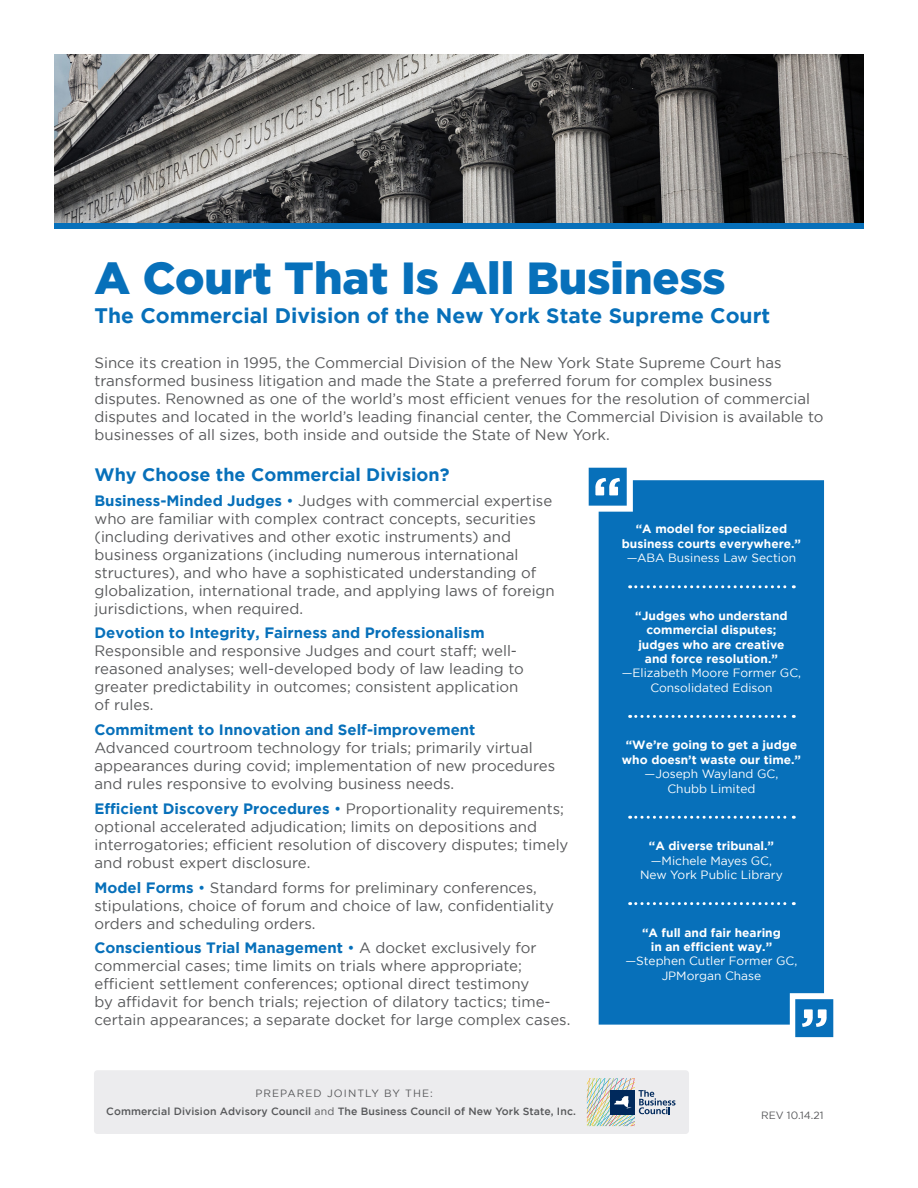
<style>
.page{position:relative;width:918px;height:1188px;background:#fff}
.page>*{position:absolute;margin:0;border:0;box-sizing:border-box;transform-origin:0 0}
.t1{font:900 45px "Gotham";color:#0770ba}
.t2{font:700 21px "Gotham";color:#0770ba}
.Subhead{font:700 18px "Gotham";color:#0770ba}
.Body{font:15px/18px "Gotham";color:#57585a}
.pull_quote{font:700 12px/14.4px "Gotham";color:#fff;text-align:center}
.pull_quote-2{font:12px "Gotham";color:#fff}
.Body-2{font:500 10.5px "Gotham";letter-spacing:.01em;color:#57585a}
.Body-3{font:10.5px "Gotham";letter-spacing:.1em;color:#57585a}
.s1{font-weight:700;color:#0770ba}
.s2{color:#0770ba}
.s3{font-weight:400}
</style>
<div class="page">
<svg style="left:54px;top:222px;width:810px;height:6px;background:#156caa"></svg>
<img style="left:54px;top:54px;width:810px;height:168px">
<div style="left:599px;top:480px;width:225px;height:545px;background:#0770ba"></div>
<svg style="left:795px;top:999px;width:38px;height:38px"></svg>
<svg style="left:589px;top:468px;width:38px;height:38px"></svg>
<svg style="left:630px;top:585px;width:164px;height:3px"></svg>
<svg style="left:630px;top:715px;width:164px;height:3px"></svg>
<svg style="left:630px;top:816px;width:164px;height:3px"></svg>
<svg style="left:630px;top:902px;width:164px;height:3px"></svg>
<div style="left:94px;top:1070px;width:595px;height:64px;background:#ececee;border-radius:4px"></div>
<img style="left:587px;top:1078px;width:89px;height:49px">
<p class="t1" style="left:94px;top:252px;width:633px">A Court That Is All Business</p>
<p class="t2" style="left:94px;top:303px;width:677px">The Commercial Division of the New York State Supreme Court</p>
<p class="Body" style="left:94px;top:354px;width:731px">Since its creation in 1995, the Commercial Division of the New York State Supreme Court has transformed business litigation and made the State a preferred forum for complex business disputes. Renowned as one of the world’s most efficient venues for the resolution of commercial disputes and located in the world’s leading financial center, the Commercial Division is available to businesses of all sizes, both inside and outside the State of New York.</p>
<p class="Subhead" style="left:94px;top:464px;width:356px">Why Choose the Commercial Division?</p>
<p class="Body" style="left:94px;top:491px;width:462px"><span class="s1">Business-Minded Judges</span> <span class="s2">•</span> Judges with commercial expertise who are familiar with complex contract concepts, securities (including derivatives and other exotic instruments) and business organizations (including numerous international structures), and who have a sophisticated understanding of globalization, international trade, and applying laws of foreign jurisdictions, when required.</p>
<p class="Body" style="left:94px;top:624px;width:431px"><span class="s1">Devotion to Integrity, Fairness and Professionalism </span>Responsible and responsive Judges and court staff; well&shy;reasoned analyses; well-developed body of law leading to greater predictability in outcomes; consistent application of rules.</p>
<p class="Body" style="left:94px;top:721px;width:462px"><span class="s1">Commitment to Innovation and Self-improvement<br></span>Advanced courtroom technology for trials; primarily virtual appearances during covid; implementation of new procedures and rules responsive to evolving business needs.</p>
<p class="Body" style="left:94px;top:799px;width:476px"><span class="s1">Efficient Discovery Procedures</span> <span class="s2">•</span> Proportionality requirements; optional accelerated adjudication; limits on depositions and interrogatories; efficient resolution of discovery disputes; timely and robust expert disclosure.</p>
<p class="Body" style="left:94px;top:878px;width:461px"><span class="s1">Model Forms</span> <span class="s2">•</span> Standard forms for preliminary conferences, stipulations, choice of forum and choice of law, confidentiality orders and scheduling orders.</p>
<p class="Body" style="left:94px;top:939px;width:477px"><span class="s1">Conscientious Trial Management</span> <span class="s2">•</span> A docket exclusively for commercial cases; time limits on trials where appropriate; efficient settlement conferences; optional direct testimony<br>by affidavit for bench trials; rejection of dilatory tactics; time&shy;certain appearances; a separate docket for large complex cases.</p>
<p class="Body-3" style="left:255px;top:1088px;width:179px">PREPARED JOINTLY BY THE:</p>
<p class="Body-2" style="left:106px;top:1105px;width:471px">Commercial Division Advisory Council <span class="s3">and</span> The Business Council of New York State, Inc.</p>
<p class="pull_quote" style="left:622px;top:522px;width:181px">“A model for specialized business courts everywhere.”</p>
<p class="pull_quote-2" style="left:627px;top:551px;width:171px">—ABA Business Law Section</p>
<p class="pull_quote" style="left:635px;top:608px;width:154px">“Judges who understand commercial disputes; judges who are creative and force resolution.”</p>
<p class="pull_quote-2" style="left:622px;top:667px;width:181px">—Elizabeth Moore Former GC,</p>
<p class="pull_quote-2" style="left:650px;top:681px;width:124px">Consolidated Edison</p>
<p class="pull_quote" style="left:622px;top:738px;width:181px">“We’re going to get a judge who doesn’t waste our time.”</p>
<p class="pull_quote-2" style="left:645px;top:767px;width:135px">—Joseph Wayland GC,</p>
<p class="pull_quote-2" style="left:667px;top:782px;width:90px">Chubb Limited</p>
<p class="pull_quote" style="left:649px;top:838px;width:127px">“A diverse tribunal.”</p>
<p class="pull_quote-2" style="left:651px;top:854px;width:123px">—Michele Mayes GC,</p>
<p class="pull_quote-2" style="left:640px;top:868px;width:144px">New York Public Library</p>
<p class="pull_quote" style="left:642px;top:925px;width:140px">“A full and fair hearing in an efficient way.”</p>
<p class="pull_quote-2" style="left:626px;top:955px;width:173px">—Stephen Cutler Former GC,</p>
<p class="pull_quote-2" style="left:662px;top:969px;width:101px">JPMorgan Chase</p>
<p class="Body-3" style="left:761px;top:1110px;width:64px">REV 10.14.21</p>
</div>
